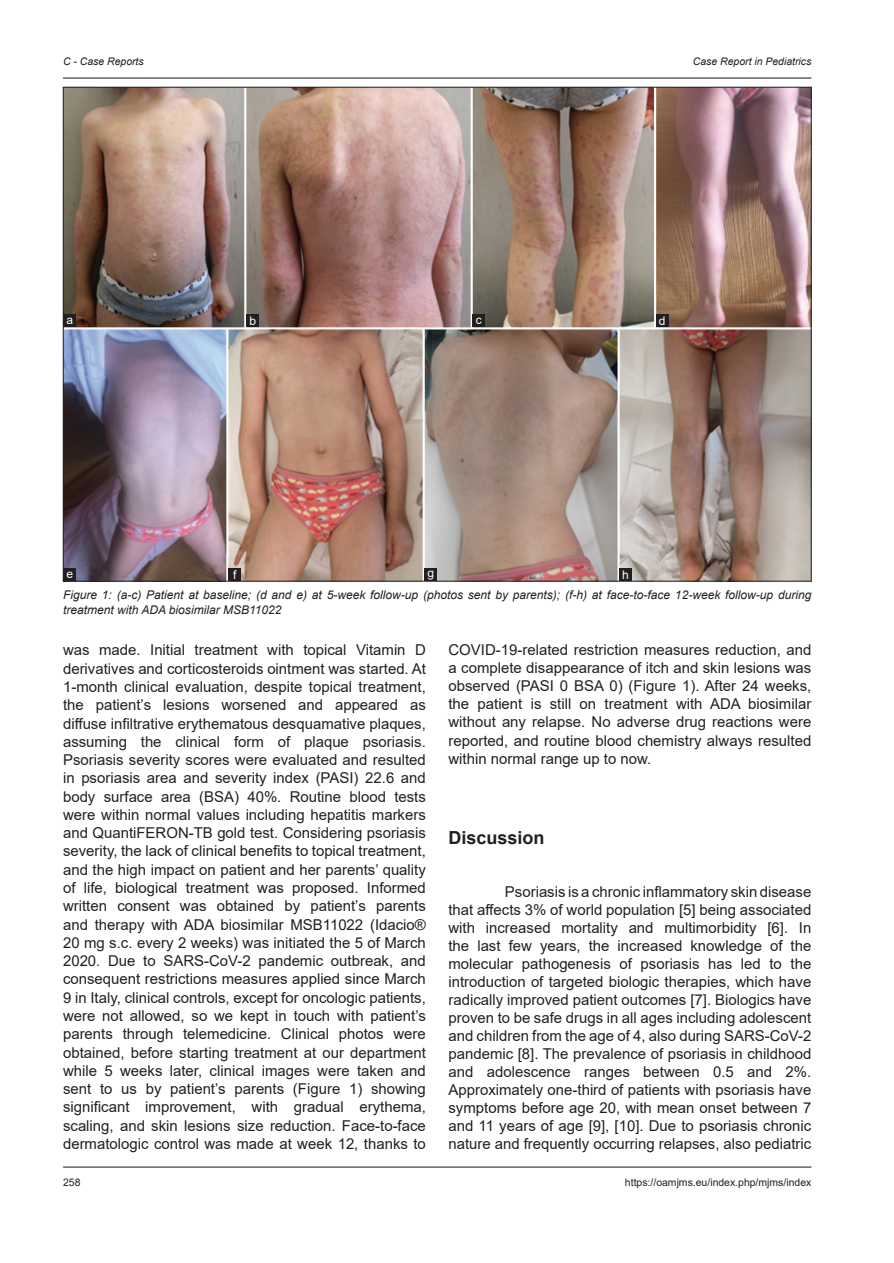
<style>
.page{position:relative;width:894px;height:1263px;background:#fff}
.page>*{position:absolute;margin:0;border:0;box-sizing:border-box;transform-origin:0 0}
.t1{font:700 18px "Arial";color:#231f20}
.TX{font:15px/18.3px "Arial";color:#231f20;text-align:justify}
.FGC{font:italic 12px/15px "Arial";color:#231f20}
.LABEL{font:12px "Arial";color:#fff}
.t2{font:10.5px "Arial";color:#231f20}
.t3{font:italic 10.5px "Arial";color:#231f20}
</style>
<div class="page">
<hr style="left:63px;top:78px;width:748px;height:1px;background:#231f20">
<hr style="left:63px;top:1166px;width:748px;height:1px;background:#231f20">
<img style="left:65px;top:89px;width:744px;height:490px">
<div style="left:655px;top:314px;width:13px;height:13px;background:#231f20"></div>
<div style="left:619px;top:568px;width:12px;height:13px;background:#231f20"></div>
<div style="left:472px;top:314px;width:13px;height:13px;background:#231f20"></div>
<div style="left:424px;top:568px;width:13px;height:13px;background:#231f20"></div>
<div style="left:246px;top:314px;width:13px;height:13px;background:#231f20"></div>
<div style="left:228px;top:568px;width:13px;height:13px;background:#231f20"></div>
<div style="left:63px;top:314px;width:13px;height:13px;background:#231f20"></div>
<div style="left:63px;top:568px;width:13px;height:13px;background:#231f20"></div>
<p class="t3" style="left:63px;top:54px;width:82px">C - Case Reports</p>
<p class="t3" style="left:692px;top:54px;width:120px">Case Report in Pediatrics</p>
<p class="LABEL" style="left:66px;top:311px;width:8px">a</p>
<p class="LABEL" style="left:66px;top:565px;width:8px">e</p>
<p class="LABEL" style="left:249px;top:312px;width:8px">b</p>
<p class="LABEL" style="left:233px;top:566px;width:5px">f</p>
<p class="LABEL" style="left:475px;top:311px;width:7px">c</p>
<p class="LABEL" style="left:427px;top:564px;width:8px">g</p>
<p class="LABEL" style="left:658px;top:312px;width:8px">d</p>
<p class="LABEL" style="left:622px;top:566px;width:8px">h</p>
<p class="FGC" style="left:63px;top:587px;width:749px">Figure 1: (a-c) Patient at baseline; (d and e) at 5-week follow-up (photos sent by parents); (f-h) at face-to-face 12-week follow-up during treatment with ADA biosimilar MSB11022</p>
<p class="TX" style="left:63px;top:641px;width:364px">was made. Initial treatment with topical Vitamin D derivatives and corticosteroids ointment was started. At 1-month clinical evaluation, despite topical treatment, the patient’s lesions worsened and appeared as diffuse infiltrative erythematous desquamative plaques, assuming the clinical form of plaque psoriasis.<br>Psoriasis severity scores were evaluated and resulted in psoriasis area and severity index (PASI) 22.6 and body surface area (BSA) 40%. Routine blood tests were within normal values including hepatitis markers and QuantiFERON-TB gold test. Considering psoriasis severity, the lack of clinical benefits to topical treatment, and the high impact on patient and her parents’ quality of life, biological treatment was proposed. Informed written consent was obtained by patient’s parents and therapy with ADA biosimilar MSB11022 (Idacio® 20 mg s.c. every 2 weeks) was initiated the 5 of March 2020. Due to SARS-CoV-2 pandemic outbreak, and consequent restrictions measures applied since March 9 in Italy, clinical controls, except for oncologic patients, were not allowed, so we kept in touch with patient’s parents through telemedicine. Clinical photos were obtained, before starting treatment at our department while 5 weeks later, clinical images were taken and sent to us by patient’s parents (Figure 1) showing significant improvement, with gradual erythema, scaling, and skin lesions size reduction. Face-to-face dermatologic control was made at week 12, thanks to</p>
<p class="TX" style="left:448px;top:641px;width:364px">COVID-19-related restriction measures reduction, and a complete disappearance of itch and skin lesions was observed (PASI 0 BSA 0) (Figure 1). After 24 weeks, the patient is still on treatment with ADA biosimilar without any relapse. No adverse drug reactions were reported, and routine blood chemistry always resulted within normal range up to now.</p>
<h1 class="t1" style="left:448px;top:824px;width:98px">Discussion</h1>
<p class="TX" style="left:448px;top:882px;width:364px;text-indent:56px">Psoriasis is a chronic inflammatory skin disease that affects 3% of world population [5] being associated with increased mortality and multimorbidity [6]. In the last few years, the increased knowledge of the molecular pathogenesis of psoriasis has led to the introduction of targeted biologic therapies, which have radically improved patient outcomes [7]. Biologics have proven to be safe drugs in all ages including adolescent and children from the age of 4, also during SARS-CoV-2 pandemic [8]. The prevalence of psoriasis in childhood and adolescence ranges between 0.5 and 2%.<br>Approximately one-third of patients with psoriasis have symptoms before age 20, with mean onset between 7 and 11 years of age [9], [10]. Due to psoriasis chronic nature and frequently occurring relapses, also pediatric</p>
<p class="t2" style="left:63px;top:1175px;width:19px">258</p>
<p class="t2" style="left:624px;top:1175px;width:188px">https://oamjms.eu/index.php/mjms/index</p>
</div>
